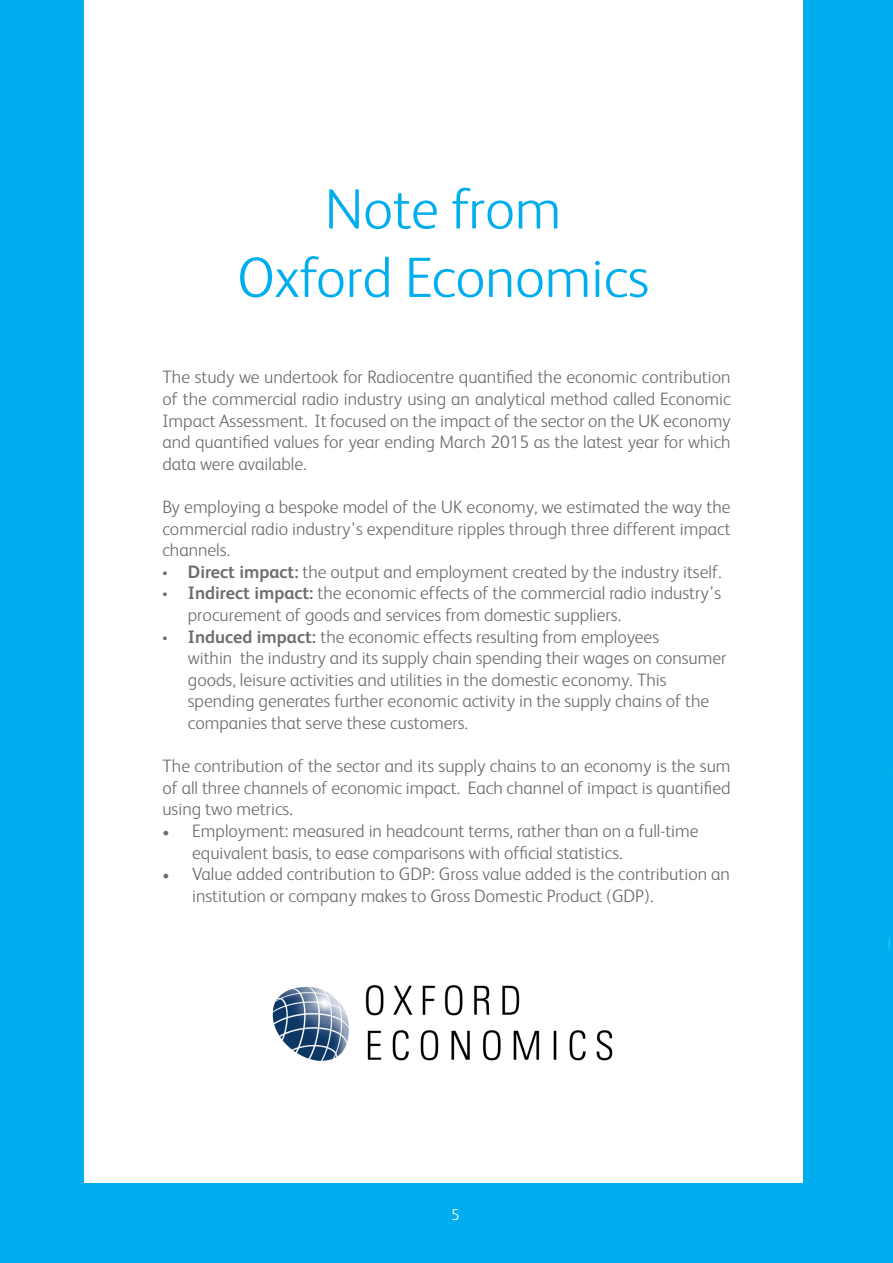
<style>
.page{position:relative;width:893px;height:1263px;background:#00aeef}
.page>*{position:absolute;margin:0;border:0;box-sizing:border-box;transform-origin:0 0}
.t1{font:300 57px "FS Albert";color:#00aeef}
.t2{font:300 18px/21.6px "FS Albert";color:#6c6d70}
.t3{font:300 15.75px "FS Albert";color:#fff}
.s1{font-family:"Myriad Pro";font-weight:400}
.s2{font-weight:700}
.s3{font-family:"Minion Pro";font-weight:400}
</style>
<div class="page">
<svg style="left:888px;top:936px;width:2px;height:14px"></svg>
<div style="left:84px;top:0;width:718px;height:1182px;background:#fff"></div>
<img style="left:272px;top:985px;width:341px;height:76px">
<p class="t1" style="left:325px;top:172px;width:238px">Note from</p>
<p class="t1" style="left:237px;top:240px;width:414px">Oxford Economics</p>
<p class="t2" style="left:162px;top:366px;width:570px;text-align:justify">The study we undertook for Radiocentre quantified the economic contribution of the commercial radio industry using an analytical method called Economic Impact Assessment. It focused on the impact of the sector on the UK economy and quantified values for year ending March 2015 as the latest year for which data were available.</p>
<p class="t2" style="left:162px;top:495px;width:570px;text-align:justify">By employing a bespoke model of the UK economy, we estimated the way the commercial radio industry’s expenditure ripples through three different impact channels.</p>
<p class="t2" style="left:162px;top:560px;width:561px"><span class="s1">•</span> <span class="s2">Direct impact:</span> the output and employment created by the industry itself.</p>
<p class="t2" style="left:188px;top:582px;width:535px;text-indent:-26px"><span class="s1">•</span> <span class="s2">Indirect impact:</span> the economic effects of the commercial radio industry’s procurement of goods and services from domestic suppliers.</p>
<p class="t2" style="left:188px;top:625px;width:540px;text-indent:-26px"><span class="s1">•</span> <span class="s2">Induced impact:</span> the economic effects resulting from employees<br>within the industry and its supply chain spending their wages on consumer goods, leisure activities and utilities in the domestic economy. This spending generates further economic activity in the supply chains of the companies that serve these customers.</p>
<p class="t2" style="left:162px;top:754px;width:570px;text-align:justify">The contribution of the sector and its supply chains to an economy is the sum of all three channels of economic impact. Each channel of impact is quantified using two metrics.</p>
<p class="t2" style="left:192px;top:819px;width:508px;text-indent:-30px"><span class="s3">•</span> Employment: measured in headcount terms, rather than on a full-time equivalent basis, to ease comparisons with official statistics.</p>
<p class="t2" style="left:192px;top:862px;width:539px;text-indent:-30px"><span class="s3">•</span> Value added contribution to GDP: Gross value added is the contribution an institution or company makes to Gross Domestic Product (GDP).</p>
<p class="t3" style="left:451px;top:1204px;width:10px">5</p>
</div>
